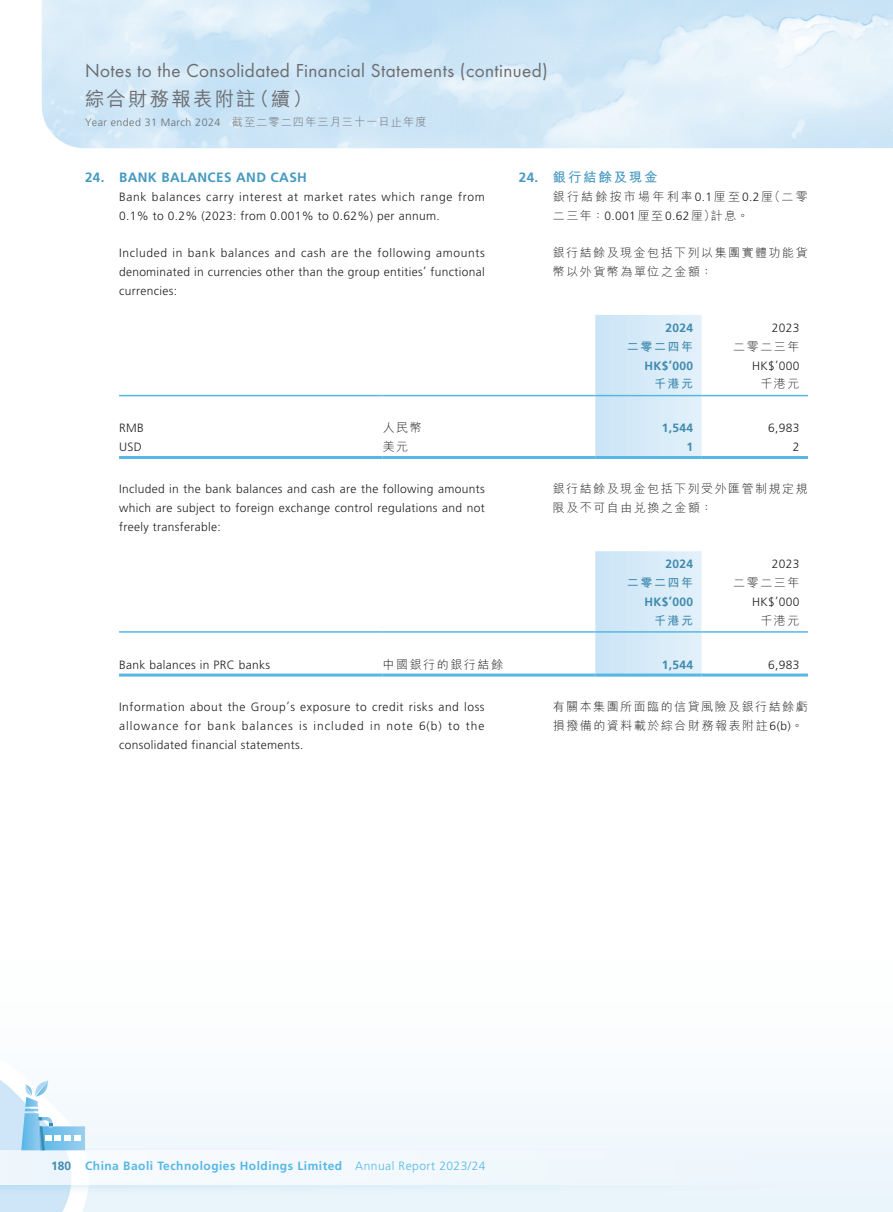
<style>
.page{position:relative;width:893px;height:1212px;background:#fff}
.page>*{position:absolute;margin:0;border:0;box-sizing:border-box;transform-origin:0 0}
.t1{font:19.5px "Futura Boo";letter-spacing:.02em;color:#6c6d70}
.t2{font:500 19.5px "M Hei HK";letter-spacing:.11em;color:#6c6d70}
.t3{font:700 13.5px "Frutiger LT Std";letter-spacing:.03em;color:#4799c1}
.t4{font:700 13.5px "M Hei HK";letter-spacing:.13em;color:#4799c1}
.t5{font:300 12px/18.8px "Frutiger LT Std";letter-spacing:.03em;color:#231f20;text-align:justify}
.t6{font:300 12px/18.8px "M Hei HK";letter-spacing:.13em;color:#231f20}
.t7{font:300 12px/18.8px "Frutiger LT Std";letter-spacing:.06em;color:#231f20}
.t8{font:700 12px "Frutiger LT Std";letter-spacing:.04em;color:#56b7e7}
.t9{font:300 12px/18.8px "M Hei HK";letter-spacing:.185em;color:#231f20}
.t10{font:700 12px "Frutiger LT Std";letter-spacing:.03em;color:#408aaf}
.t11{font:700 12px "M Hei HK";letter-spacing:.13em;color:#408aaf}
.t12{font:300 10.65px "Frutiger LT Std";letter-spacing:.04em;color:#6c6d70}
.s1{font-family:"M Hei HK";font-size:11.25px}
.s2{font-family:"Frutiger LT Std"}
.s3{color:#408aaf}
.s4{font-weight:300}
</style>
<div class="page">
<div style="left:0;top:1146px;width:816px;height:51px;background:#56b7e7;opacity:.3"></div>
<div style="left:0;top:1150px;width:808px;height:34px;background:#f2f8fc"></div>
<svg style="left:21px;top:1080px;width:64px;height:70px"></svg>
<svg style="left:595px;top:315px;width:107px;height:141px;background:#d6eaf8"></svg>
<hr style="left:119px;top:395px;width:264px;height:1px;background:#56b7e7">
<hr style="left:383px;top:395px;width:212px;height:1px;background:#56b7e7">
<hr style="left:595px;top:395px;width:107px;height:1px;background:#56b7e7">
<hr style="left:702px;top:395px;width:106px;height:1px;background:#56b7e7">
<hr style="left:119px;top:456px;width:264px;height:3px;background:#56b7e7">
<hr style="left:383px;top:456px;width:212px;height:3px;background:#56b7e7">
<hr style="left:595px;top:456px;width:107px;height:3px;background:#56b7e7">
<hr style="left:702px;top:456px;width:106px;height:3px;background:#56b7e7">
<svg style="left:595px;top:551px;width:107px;height:122px;background:#d6eaf8"></svg>
<hr style="left:119px;top:631px;width:264px;height:2px;background:#56b7e7">
<hr style="left:383px;top:631px;width:212px;height:2px;background:#56b7e7">
<hr style="left:595px;top:631px;width:107px;height:2px;background:#56b7e7">
<hr style="left:702px;top:631px;width:106px;height:2px;background:#56b7e7">
<hr style="left:119px;top:673px;width:264px;height:3px;background:#56b7e7">
<hr style="left:383px;top:673px;width:212px;height:3px;background:#56b7e7">
<hr style="left:595px;top:673px;width:107px;height:3px;background:#56b7e7">
<hr style="left:702px;top:673px;width:106px;height:3px;background:#56b7e7">
<h1 class="t1" style="left:85px;top:58px;width:464px">Notes to the Consolidated Financial Statements (continued)</h1>
<h1 class="t2" style="left:85px;top:85px;width:229px">綜合財務報表附註（續）</h1>
<p class="t12" style="left:85px;top:116px;width:343px">Year ended 31 March 2024 <span class="s1">截至二零二四年三月三十一日止年度</span></p>
<p class="t3" style="left:85px;top:170px;width:223px">24. BANK BALANCES AND CASH</p>
<p class="t7" style="left:119px;top:188px;width:367px">Bank balances carry interest at market rates which range from<br>0.1% to 0.2% (2023: from 0.001% to 0.62%) per annum.</p>
<p class="t5" style="left:119px;top:244px;width:367px">Included in bank balances and cash are the following amounts denominated in currencies other than the group entities’ functional currencies:</p>
<p class="t4" style="left:519px;top:167px;width:140px"><span class="s2">24.</span> 銀行結餘及現金</p>
<p class="t9" style="left:553px;top:187px;width:257px">銀行結餘按市場年利率<span class="s2">0.1</span>厘至<span class="s2">0.2</span>厘（二零二三年：<span class="s2">0.001</span>厘至<span class="s2">0.62</span>厘）計息。</p>
<p class="t6" style="left:553px;top:243px;width:256px">銀行結餘及現金包括下列以集團實體功能貨幣以外貨幣為單位之金額：</p>
<p class="t10" style="left:665px;top:321px;width:29px">2024</p>
<p class="t5" style="left:772px;top:319px;width:29px">2023</p>
<p class="t11" style="left:627px;top:338px;width:68px">二零二四年</p>
<p class="t6" style="left:733px;top:337px;width:68px">二零二三年</p>
<p class="t10" style="left:644px;top:358px;width:50px">HK$’000</p>
<p class="t5" style="left:752px;top:356px;width:49px">HK$’000</p>
<p class="t11" style="left:654px;top:375px;width:41px">千港元</p>
<p class="t6" style="left:760px;top:374px;width:41px">千港元</p>
<p class="t5" style="left:119px;top:419px;width:26px">RMB</p>
<p class="t6" style="left:383px;top:418px;width:41px">人民幣</p>
<p class="t10" style="left:662px;top:421px;width:33px">1,544</p>
<p class="t5" style="left:768px;top:419px;width:33px">6,983</p>
<p class="t5" style="left:119px;top:438px;width:24px">USD</p>
<p class="t6" style="left:383px;top:437px;width:27px">美元</p>
<p class="t10" style="left:686px;top:440px;width:8px">1</p>
<p class="t5" style="left:793px;top:438px;width:8px">2</p>
<p class="t5" style="left:119px;top:480px;width:367px">Included in the bank balances and cash are the following amounts which are subject to foreign exchange control regulations and not freely transferable:</p>
<p class="t10" style="left:665px;top:557px;width:29px">2024</p>
<p class="t5" style="left:772px;top:555px;width:29px">2023</p>
<p class="t11" style="left:627px;top:574px;width:68px">二零二四年</p>
<p class="t6" style="left:733px;top:573px;width:68px">二零二三年</p>
<p class="t10" style="left:644px;top:595px;width:50px">HK$’000</p>
<p class="t5" style="left:752px;top:593px;width:49px">HK$’000</p>
<p class="t11" style="left:654px;top:612px;width:41px">千港元</p>
<p class="t6" style="left:760px;top:610px;width:41px">千港元</p>
<p class="t5" style="left:119px;top:655px;width:153px">Bank balances in PRC banks</p>
<p class="t6" style="left:383px;top:654px;width:122px">中國銀行的銀行結餘</p>
<p class="t10" style="left:662px;top:657px;width:33px">1,544</p>
<p class="t5" style="left:768px;top:655px;width:33px">6,983</p>
<p class="t5" style="left:119px;top:698px;width:367px">Information about the Group’s exposure to credit risks and loss allowance for bank balances is included in note 6(b) to the consolidated financial statements.</p>
<p class="t6" style="left:553px;top:479px;width:256px">銀行結餘及現金包括下列受外匯管制規定規限及不可自由兌換之金額：</p>
<p class="t6" style="left:553px;top:697px;width:256px">有關本集團所面臨的信貸風險及銀行結餘虧損撥備的資料載於綜合財務報表附註<span class="s2">6(b)</span>。</p>
<p class="t8" style="left:51px;top:1159px;width:436px"><span class="s3">180</span> China Baoli Technologies Holdings Limited <span class="s4">Annual Report 2023/24</span></p>
</div>
